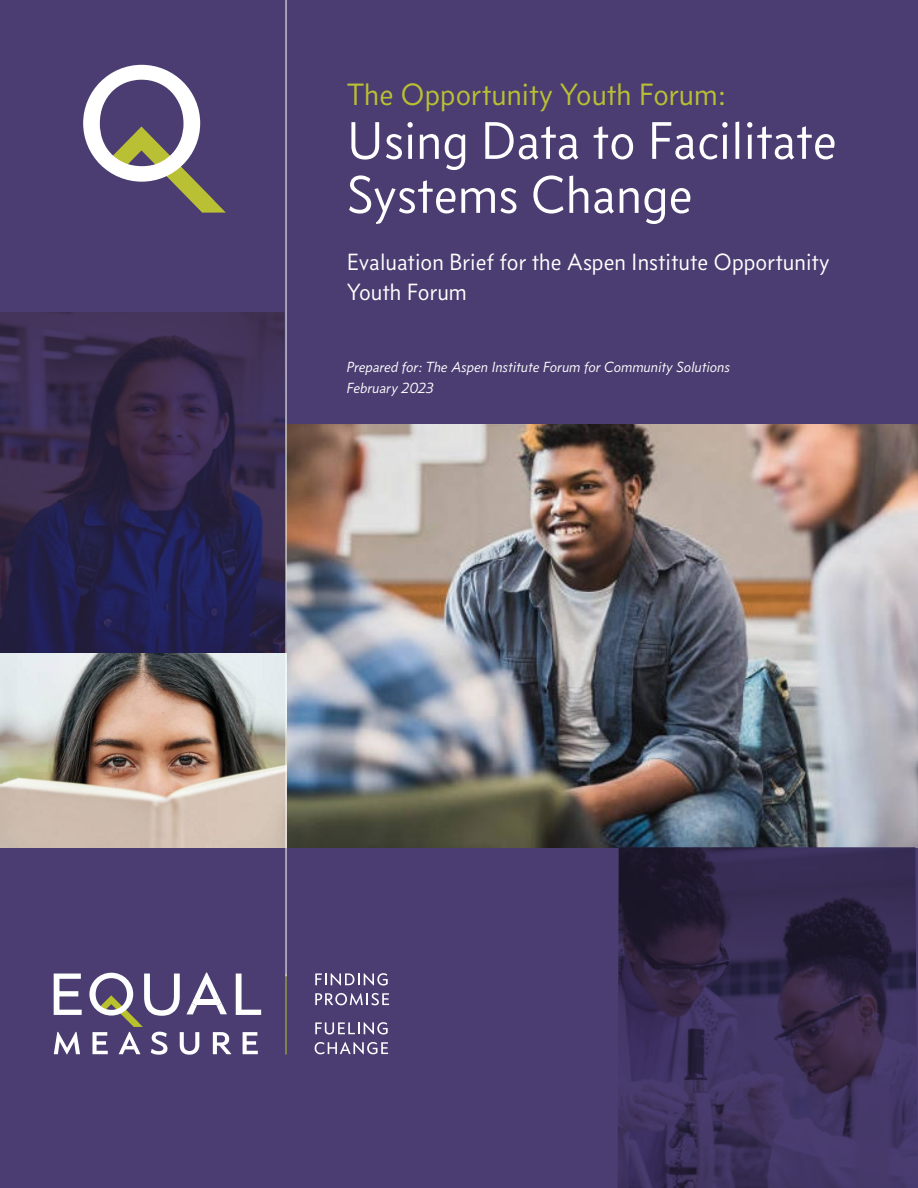
<style>
.page{position:relative;width:918px;height:1188px;background:#4b3d71}
.page>*{position:absolute;margin:0;border:0;box-sizing:border-box;transform-origin:0 0}
.t1{font:54px/54px "Concourse T3";color:#fff}
.t2{font:31.5px "Concourse T3";color:#bac033}
.t3{font:24px/30px "Concourse T3";color:#fff}
.t4{font:italic 15px "Concourse T3";color:#fff}
</style>
<div class="page">
<svg style="left:83px;top:65px;width:143px;height:148px"></svg>
<img style="left:287px;top:425px;width:631px;height:422px">
<img style="left:0;top:313px;width:286px;height:534px">
<img style="left:618px;top:847px;width:300px;height:341px">
<hr style="left:286px;top:974px;width:1px;height:80px;background:#b9c22d">
<svg style="left:54px;top:974px;width:28px;height:41px"></svg>
<svg style="left:54px;top:1032px;width:26px;height:22px"></svg>
<svg style="left:89px;top:973px;width:172px;height:82px"></svg>
<svg style="left:315px;top:973px;width:73px;height:13px"></svg>
<svg style="left:315px;top:993px;width:74px;height:12px"></svg>
<svg style="left:315px;top:1022px;width:73px;height:13px"></svg>
<svg style="left:315px;top:1042px;width:73px;height:12px"></svg>
<hr style="left:286px;top:0;width:1px;height:976px;background:#fff">
<p class="t2" style="left:347px;top:76px;width:381px">The Opportunity Youth Forum:</p>
<p class="t1" style="left:347px;top:113px;width:492px">Using Data to Facilitate<br>Systems Change</p>
<p class="t3" style="left:347px;top:247px;width:485px">Evaluation Brief for the Aspen Institute Opportunity<br>Youth Forum</p>
<p class="t4" style="left:347px;top:358px;width:385px">Prepared for: The Aspen Institute Forum for Community Solutions</p>
<p class="t4" style="left:347px;top:379px;width:89px">February 2023</p>
</div>
